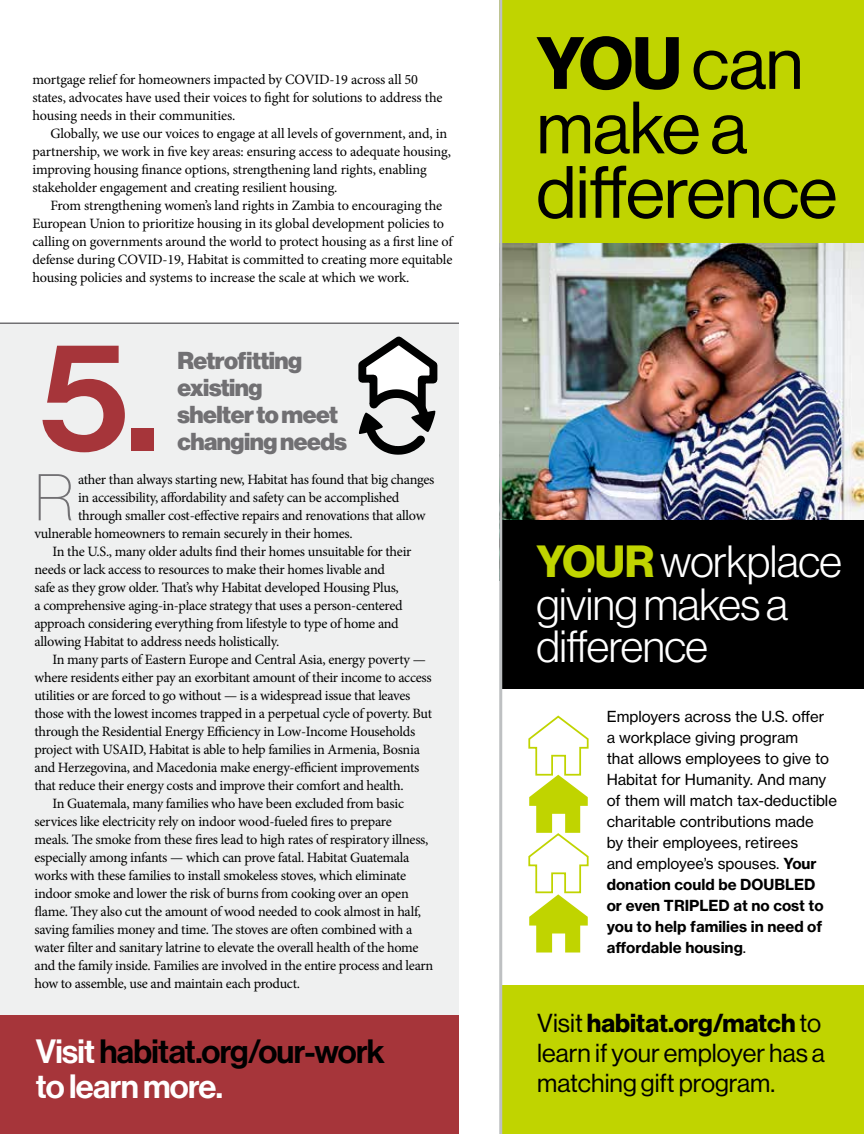
<style>
.page{position:relative;width:864px;height:1134px;background:#fff}
.page>*{position:absolute;margin:0;border:0;box-sizing:border-box;transform-origin:0 0}
.t1{font:152.4px "N Haas Grotesk DS Pro 65 Md";color:#a6353a}
.t2{font:72.3px/64.5px "N Haas Grotesk DS Pro 55 Rg";letter-spacing:-.01em;color:#000}
.t3{font:72.3px "N Haas Grotesk DS Pro 75 Bd";color:#000}
.t4{font:64.65px "N Haas Grotesk DS Pro 25 Th";color:#717073}
.t5{font:44.1px/42.6px "N Haas Grotesk DS Pro 45 Lt";letter-spacing:-.01em;color:#fff}
.t6{font:33px/34.5px "N Haas Grotesk DS Pro 65 Md";letter-spacing:-.02em;color:#000}
.t7{font:25.5px/30px "N Haas Grotesk DS Pro 55 Rg";color:#000}
.t8{font:25.5px "N Haas Grotesk DS Pro 75 Bd";color:#000}
.t9{font:24px/27px "N Haas Grotesk DS Pro 95 Blk";letter-spacing:-.02em;color:#717073}
.t10{font:15px/21px "N Haas Grotesk TX Pro 55 Rg";color:#000}
.t11{font:15px/21px "N Haas Grotesk TX Pro 75 Bd";color:#000}
.t12{font:14.25px/18px "Minion Pro";letter-spacing:-.02em;color:#000}
.s1{color:#fff}
.s2{font-family:"N Haas Grotesk DS Pro 55 Rg"}
.s3{font-family:"N Haas Grotesk DS Pro 75 Bd";color:#c0d400}
.s4{font-family:"N Haas Grotesk TX Pro 75 Bd"}
.s5{font-family:"N Haas Grotesk TX Pro 55 Rg"}
</style>
<div class="page">
<div style="left:502px;top:986px;width:362px;height:148px;background:#c0d400"></div>
<img style="left:502px;top:243px;width:362px;height:277px">
<div style="left:499px;top:0;width:365px;height:243px;background:#c0d400"></div>
<div style="left:502px;top:520px;width:362px;height:168px;background:#000"></div>
<hr style="left:499px;top:0;width:3px;height:1134px;background:#bec0c2">
<svg style="left:528px;top:715px;width:61px;height:238px"></svg>
<div style="left:0;top:324px;width:459px;height:723px;background:#eff0f0"></div>
<div style="left:0;top:1015px;width:459px;height:119px;background:#a6353a"></div>
<hr style="left:0;top:322px;width:459px;height:2px;background:#717073">
<svg style="left:358px;top:336px;width:80px;height:119px"></svg>
<p class="t12" style="left:32px;top:70px;width:412px">mortgage relief for homeowners impacted by COVID-19 across all 50 states, advocates have used their voices to fight for solutions to address the housing needs in their communities.</p>
<p class="t12" style="left:32px;top:124px;width:420px;text-indent:18px">Globally, we use our voices to engage at all levels of government, and, in partnership, we work in five key areas: ensuring access to adequate housing, improving housing finance options, strengthening land rights, enabling stakeholder engagement and creating resilient housing.</p>
<p class="t12" style="left:32px;top:196px;width:422px;text-indent:18px">From strengthening women’s land rights in Zambia to encouraging the European Union to prioritize housing in its global development policies to calling on governments around the world to protect housing as a first line of defense during COVID-19, Habitat is committed to creating more equitable housing policies and systems to increase the scale at which we work.</p>
<h1 class="t1" style="left:40px;top:308px;width:120px">5.</h1>
<h3 class="t9" style="left:177px;top:348px;width:171px">Retrofitting existing<br>shelter to meet changing needs</h3>
<h3 class="t4" style="left:34px;top:462px;width:41px">R</h3>
<p class="t12" style="left:78px;top:471px;width:358px">ather than always starting new, Habitat has found that big changes</p>
<p class="t12" style="left:78px;top:489px;width:323px">in accessibility, affordability and safety can be accomplished</p>
<p class="t12" style="left:78px;top:507px;width:349px">through smaller cost-effective repairs and renovations that allow</p>
<p class="t12" style="left:34px;top:525px;width:320px">vulnerable homeowners to remain securely in their homes.</p>
<p class="t12" style="left:52px;top:543px;width:361px">In the U.S., many older adults find their homes unsuitable for their</p>
<p class="t12" style="left:34px;top:561px;width:352px">needs or lack access to resources to make their homes livable and</p>
<p class="t12" style="left:34px;top:579px;width:366px">safe as they grow older. That’s why Habitat developed Housing Plus,</p>
<p class="t12" style="left:34px;top:597px;width:370px">a comprehensive aging-in-place strategy that uses a person-centered</p>
<p class="t12" style="left:34px;top:615px;width:366px">approach considering everything from lifestyle to type of home and</p>
<p class="t12" style="left:34px;top:633px;width:246px">allowing Habitat to address needs holistically.</p>
<p class="t12" style="left:52px;top:651px;width:375px">In many parts of Eastern Europe and Central Asia, energy poverty —</p>
<p class="t12" style="left:34px;top:669px;width:399px">where residents either pay an exorbitant amount of their income to access</p>
<p class="t12" style="left:34px;top:687px;width:377px">utilities or are forced to go without — is a widespread issue that leaves</p>
<p class="t12" style="left:34px;top:705px;width:399px">those with the lowest incomes trapped in a perpetual cycle of poverty. But</p>
<p class="t12" style="left:34px;top:723px;width:382px">through the Residential Energy Efficiency in Low-Income Households</p>
<p class="t12" style="left:34px;top:741px;width:387px">project with USAID, Habitat is able to help families in Armenia, Bosnia</p>
<p class="t12" style="left:34px;top:759px;width:386px">and Herzegovina, and Macedonia make energy-efficient improvements</p>
<p class="t12" style="left:34px;top:777px;width:371px">that reduce their energy costs and improve their comfort and health.</p>
<p class="t12" style="left:52px;top:795px;width:353px">In Guatemala, many families who have been excluded from basic</p>
<p class="t12" style="left:34px;top:813px;width:359px">services like electricity rely on indoor wood-fueled fires to prepare</p>
<p class="t12" style="left:34px;top:831px;width:395px">meals. The smoke from these fires lead to high rates of respiratory illness,</p>
<p class="t12" style="left:34px;top:849px;width:377px">especially among infants — which can prove fatal. Habitat Guatemala</p>
<p class="t12" style="left:34px;top:867px;width:373px">works with these families to install smokeless stoves, which eliminate</p>
<p class="t12" style="left:34px;top:885px;width:376px">indoor smoke and lower the risk of burns from cooking over an open</p>
<p class="t12" style="left:34px;top:903px;width:388px">flame. They also cut the amount of wood needed to cook almost in half,</p>
<p class="t12" style="left:34px;top:921px;width:380px">saving families money and time. The stoves are often combined with a</p>
<p class="t12" style="left:34px;top:939px;width:386px">water filter and sanitary latrine to elevate the overall health of the home</p>
<p class="t12" style="left:34px;top:957px;width:400px">and the family inside. Families are involved in the entire process and learn</p>
<p class="t12" style="left:34px;top:975px;width:267px">how to assemble, use and maintain each product.</p>
<h3 class="t6" style="left:36px;top:1035px;width:351px"><span class="s1">Visit</span> habitat.org/our-work <span class="s1">to learn more.</span></h3>
<h2 class="t3" style="left:536px;top:21px;width:269px">YOU <span class="s2">can</span></h2>
<h2 class="t2" style="left:536px;top:96px;width:302px">make a difference</h2>
<h3 class="t5" style="left:536px;top:540px;width:307px"><span class="s3">YOUR</span> workplace giving makes a difference</h3>
<p class="t10" style="left:607px;top:706px;width:232px">Employers across the U.S. offer<br>a workplace giving program<br>that allows employees to give to<br>Habitat for Humanity. And many of them will match tax-deductible charitable contributions made<br>by their employees, retirees<br>and employee’s spouses. <span class="s4">Your</span></p>
<p class="t11" style="left:607px;top:874px;width:218px">donation could be DOUBLED or even TRIPLED at no cost to you to help families in need of affordable housing<span class="s5">.</span></p>
<h3 class="t8" style="left:537px;top:1008px;width:286px"><span class="s2">Visit</span> habitat.org/match <span class="s2">to</span></h3>
<h3 class="t7" style="left:537px;top:1038px;width:289px">learn if your employer has a matching gift program.</h3>
</div>
